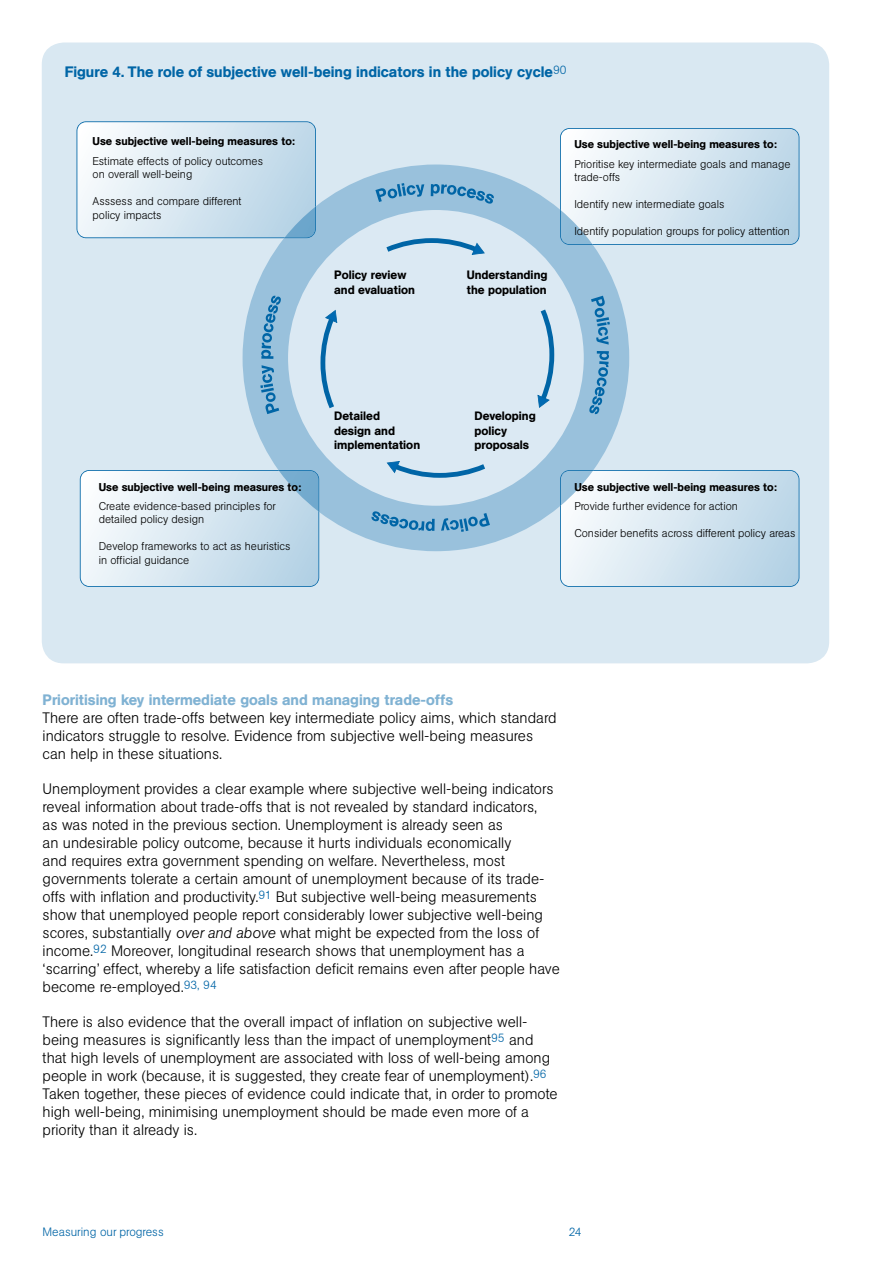
<style>
.page{position:relative;width:893px;height:1263px;background:#fff}
.page>*{position:absolute;margin:0;border:0;box-sizing:border-box;transform-origin:0 0}
.t1{font:300 15px/18px "AG Book BQ";color:#000}
.Figure_header{font:500 15px "AG Book BQ";color:#0065a6}
.Cross_head_2{font:500 15px "AG Book BQ";color:#80b2d3}
.t2{font:500 12px/14.4px "AG Book BQ";color:#000}
.t3{font:300 12px "AG Book BQ";color:#0065a6}
.t4{font:300 11.25px/13.5px "AG Book BQ";color:#000}
.t5{font:500 11.25px/19.2px "AG Book BQ";color:#000}
.s1{font-weight:300}
.s2{font-weight:500}
.s3{font-style:italic}
</style>
<div class="page">
<div style="left:43px;top:43px;width:785px;height:620px;background:#d9e8f2;border-radius:21px"></div>
<svg style="left:243px;top:164px;width:386px;height:387px;fill:#99c1dc"></svg>
<svg style="left:560px;top:128px;width:239px;height:117px"></svg>
<svg style="left:560px;top:470px;width:239px;height:117px"></svg>
<svg style="left:80px;top:470px;width:239px;height:117px"></svg>
<svg style="left:77px;top:121px;width:239px;height:117px"></svg>
<div style="left:288px;top:210px;width:296px;height:296px;background:#dbe9f3;border-radius:50%"></div>
<svg style="left:320px;top:310px;width:17px;height:98px"></svg>
<svg style="left:386px;top:238px;width:99px;height:17px"></svg>
<svg style="left:537px;top:310px;width:17px;height:98px"></svg>
<svg style="left:387px;top:461px;width:98px;height:17px"></svg>
<svg style="left:260px;top:365px;width:19px;height:49px"></svg>
<svg style="left:261px;top:295px;width:20px;height:64px"></svg>
<svg style="left:591px;top:296px;width:19px;height:49px"></svg>
<svg style="left:589px;top:351px;width:20px;height:64px"></svg>
<svg style="left:375px;top:183px;width:49px;height:19px"></svg>
<svg style="left:431px;top:184px;width:63px;height:20px"></svg>
<svg style="left:441px;top:513px;width:49px;height:19px"></svg>
<svg style="left:371px;top:511px;width:64px;height:20px"></svg>
<p class="Figure_header" style="left:65px;top:63px;width:503px">Figure 4. The role of subjective well-being indicators in the policy cycle<sup>90</sup></p>
<p class="t5" style="left:93px;top:132px;width:204px">Use subjective well-being measures to:<br><span class="s1">Estimate effects of policy outcomes</span></p>
<p class="t4" style="left:93px;top:167px;width:101px">on overall well-being</p>
<p class="t4" style="left:93px;top:194px;width:150px">Asssess and compare different policy impacts</p>
<p class="t2" style="left:334px;top:268px;width:82px">Policy review and evaluation</p>
<p class="t2" style="left:467px;top:268px;width:82px">Understanding the population</p>
<p class="t4" style="left:574px;top:135px;width:218px;line-height:19.2px"><span class="s2">Use subjective well-being measures to:<br></span>Prioritise key intermediate goals and manage</p>
<p class="t4" style="left:574px;top:170px;width:47px">trade-offs</p>
<p class="t4" style="left:574px;top:197px;width:151px">Identify new intermediate goals</p>
<p class="t4" style="left:574px;top:224px;width:217px">Identify population groups for policy attention</p>
<p class="t5" style="left:99px;top:477px;width:204px">Use subjective well-being measures to:<br><span class="s1">Create evidence-based principles for</span></p>
<p class="t4" style="left:99px;top:513px;width:107px">detailed policy design</p>
<p class="t4" style="left:99px;top:540px;width:193px">Develop frameworks to act as heuristics in official guidance</p>
<p class="t2" style="left:334px;top:409px;width:87px">Detailed<br>design and implementation</p>
<p class="t2" style="left:475px;top:409px;width:63px">Developing policy proposals</p>
<p class="t5" style="left:574px;top:477px;width:204px">Use subjective well-being measures to:<br><span class="s1">Provide further evidence for action</span></p>
<p class="t4" style="left:574px;top:526px;width:223px">Consider benefits across different policy areas</p>
<p class="Cross_head_2" style="left:43px;top:691px;width:412px">Prioritising key intermediate goals and managing trade-offs</p>
<p class="t1" style="left:43px;top:709px;width:515px">There are often trade-offs between key intermediate policy aims, which standard indicators struggle to resolve. Evidence from subjective well-being measures can help in these situations.</p>
<p class="t1" style="left:43px;top:780px;width:519px">Unemployment provides a clear example where subjective well-being indicators reveal information about trade-offs that is not revealed by standard indicators,<br>as was noted in the previous section. Unemployment is already seen as<br>an undesirable policy outcome, because it hurts individuals economically<br>and requires extra government spending on welfare. Nevertheless, most governments tolerate a certain amount of unemployment because of its trade&shy;offs with inflation and productivity.<sup>91</sup> But subjective well-being measurements show that unemployed people report considerably lower subjective well-being scores, substantially <span class="s3">over and above</span> what might be expected from the loss of income.<sup>92</sup> Moreover, longitudinal research shows that unemployment has a ‘scarring’ effect, whereby a life satisfaction deficit remains even after people have become re-employed.<sup>93,</sup> <sup>94</sup></p>
<p class="t1" style="left:43px;top:1013px;width:516px">There is also evidence that the overall impact of inflation on subjective well&shy;being measures is significantly less than the impact of unemployment<sup>95</sup> and that high levels of unemployment are associated with loss of well-being among people in work (because, it is suggested, they create fear of unemployment).<sup>96<br></sup>Taken together, these pieces of evidence could indicate that, in order to promote high well-being, minimising unemployment should be made even more of a priority than it already is.</p>
<p class="t3" style="left:43px;top:1224px;width:123px">Measuring our progress</p>
<p class="t3" style="left:569px;top:1224px;width:14px">24</p>
</div>
